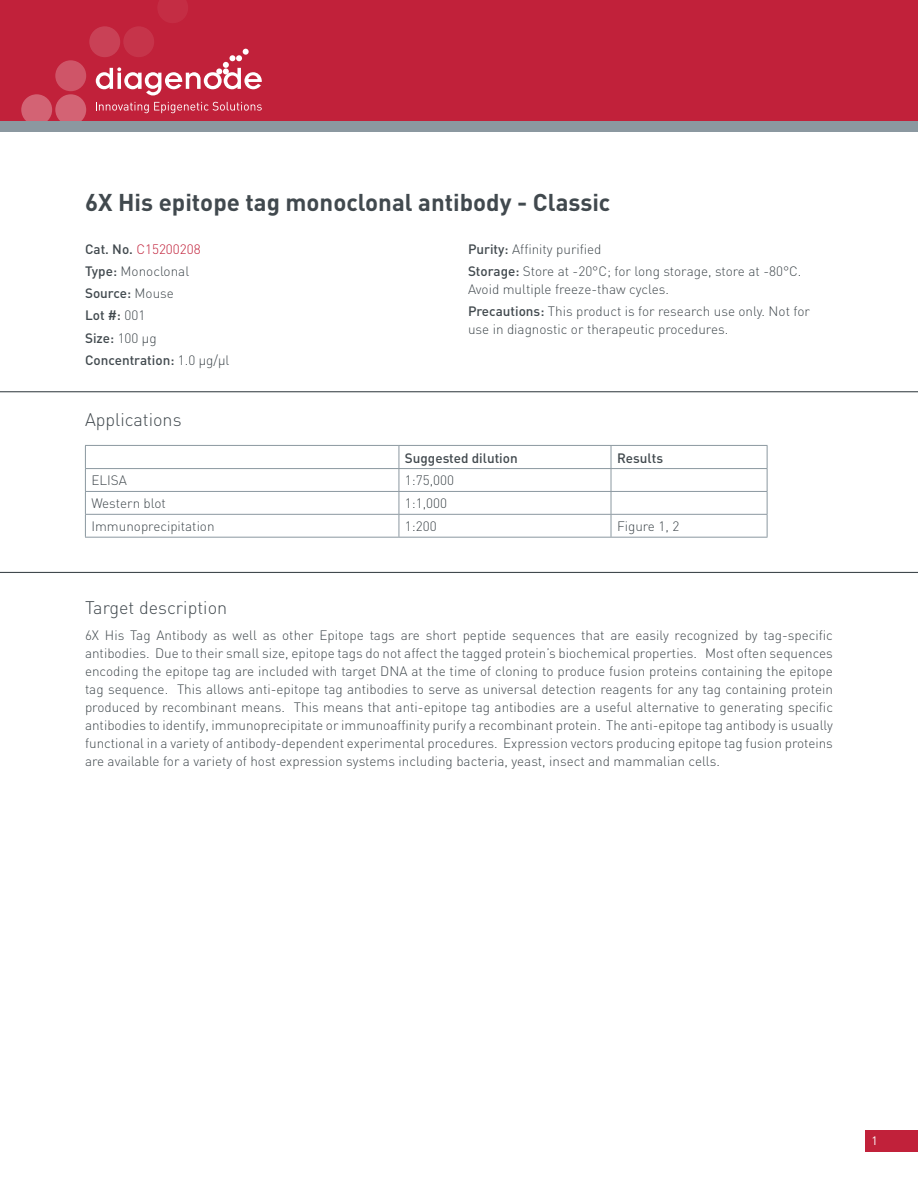
<style>
.page{position:relative;width:918px;height:1188px;background:#fff}
.page>*{position:absolute;margin:0;border:0;box-sizing:border-box;transform-origin:0 0}
.TITLE_1{font:700 24px "DIN";color:#41494e}
.TITLE_2{font:300 18px "DIN";color:#41494e}
.BODY_justifié{font:300 13.5px/18px "DIN";color:#41494e;text-align:justify}
.BODY_left{font:300 13.5px/18px "DIN";color:#41494e}
.TAB{font:300 13.5px "DIN";color:#41494e}
.BODY_left-2{font:500 13.5px "DIN";color:#41494e}
.TAB-2{font:500 13.5px "DIN";color:#41494e}
.BODY_left-3{font:300 13.5px "DIN";color:#c1213a}
.t1{font:12px "DIN";color:#fff}
.s1{font-weight:500;color:#41494e}
.s2{font-weight:500}
.s3{font-weight:300}
</style>
<div class="page">
<div style="left:865px;top:1131px;width:53px;height:21px;background:#c1213a"></div>
<div style="left:0;top:0;width:918px;height:121px;background:#c1213a"></div>
<div style="left:55px;top:94px;width:31px;height:31px;background:#d36374;border-radius:50%"></div>
<div style="left:21px;top:94px;width:31px;height:31px;background:#d36374;border-radius:50%"></div>
<div style="left:55px;top:60px;width:31px;height:31px;background:#cf5568;border-radius:50%"></div>
<div style="left:89px;top:26px;width:31px;height:31px;background:#c94156;border-radius:50%"></div>
<div style="left:123px;top:26px;width:31px;height:31px;background:#c6344a;border-radius:50%"></div>
<svg style="left:158px;top:0;width:30px;height:23px"></svg>
<div style="left:0;top:121px;width:918px;height:11px;background:#8b98a0"></div>
<svg style="left:96px;top:49px;width:166px;height:46px"></svg>
<svg style="left:96px;top:102px;width:166px;height:11px"></svg>
<hr style="left:85px;top:445px;width:314px;height:1px;background:#8b98a0">
<hr style="left:399px;top:445px;width:212px;height:1px;background:#8b98a0">
<hr style="left:611px;top:445px;width:156px;height:1px;background:#8b98a0">
<hr style="left:85px;top:468px;width:314px;height:1px;background:#8b98a0">
<hr style="left:399px;top:468px;width:212px;height:1px;background:#8b98a0">
<hr style="left:611px;top:468px;width:156px;height:1px;background:#8b98a0">
<hr style="left:85px;top:491px;width:314px;height:1px;background:#8b98a0">
<hr style="left:399px;top:491px;width:212px;height:1px;background:#8b98a0">
<hr style="left:611px;top:491px;width:156px;height:1px;background:#8b98a0">
<hr style="left:85px;top:514px;width:314px;height:1px;background:#8b98a0">
<svg style="left:85px;top:446px;width:1px;height:91px"></svg>
<hr style="left:399px;top:514px;width:212px;height:1px;background:#8b98a0">
<svg style="left:399px;top:446px;width:1px;height:91px"></svg>
<hr style="left:611px;top:514px;width:156px;height:1px;background:#8b98a0">
<svg style="left:611px;top:446px;width:1px;height:91px"></svg>
<svg style="left:767px;top:446px;width:1px;height:91px"></svg>
<hr style="left:85px;top:537px;width:314px;height:1px;background:#8b98a0">
<hr style="left:399px;top:537px;width:212px;height:1px;background:#8b98a0">
<hr style="left:611px;top:537px;width:156px;height:1px;background:#8b98a0">
<hr style="left:0;top:391px;width:918px;height:1px;background:#41494e">
<hr style="left:0;top:572px;width:918px;height:1px;background:#41494e">
<p class="TITLE_1" style="left:85px;top:187px;width:527px">6X His epitope tag monoclonal antibody - Classic</p>
<p class="BODY_left-3" style="left:85px;top:240px;width:117px"><span class="s1">Cat. No.</span> C15200208</p>
<p class="BODY_left" style="left:85px;top:262px;width:106px"><span class="s2">Type:</span> Monoclonal</p>
<p class="BODY_left-2" style="left:85px;top:285px;width:90px">Source: <span class="s3">Mouse</span></p>
<p class="BODY_left-2" style="left:85px;top:307px;width:62px">Lot #: <span class="s3">001</span></p>
<p class="BODY_left-2" style="left:85px;top:329px;width:73px">Size: <span class="s3">100 µg</span></p>
<p class="BODY_left-2" style="left:85px;top:351px;width:146px">Concentration: <span class="s3">1.0 µg/µl</span></p>
<p class="TITLE_2" style="left:85px;top:409px;width:98px">Applications</p>
<p class="BODY_left" style="left:468px;top:240px;width:135px"><span class="s2">Purity:</span> Affinity purified</p>
<p class="BODY_left" style="left:468px;top:262px;width:335px"><span class="s2">Storage:</span> Store at -20°C; for long storage, store at -80°C.<br>Avoid multiple freeze-thaw cycles.</p>
<p class="BODY_left" style="left:468px;top:302px;width:344px"><span class="s2">Precautions:</span> This product is for research use only. Not for use in diagnostic or therapeutic procedures.</p>
<p class="TAB-2" style="left:405px;top:449px;width:114px">Suggested dilution</p>
<p class="TAB-2" style="left:617px;top:449px;width:48px">Results</p>
<p class="TAB" style="left:91px;top:472px;width:37px">ELISA</p>
<p class="TAB" style="left:405px;top:472px;width:51px">1:75,000</p>
<p class="TAB" style="left:91px;top:495px;width:76px">Western blot</p>
<p class="TAB" style="left:405px;top:495px;width:44px">1:1,000</p>
<p class="TAB" style="left:91px;top:518px;width:125px">Immunoprecipitation</p>
<p class="TAB" style="left:405px;top:518px;width:33px">1:200</p>
<p class="TAB" style="left:617px;top:518px;width:64px">Figure 1, 2</p>
<p class="TITLE_2" style="left:85px;top:596px;width:144px">Target description</p>
<p class="BODY_justifié" style="left:85px;top:626px;width:749px">6X His Tag Antibody as well as other Epitope tags are short peptide sequences that are easily recognized by tag-specific antibodies. Due to their small size, epitope tags do not affect the tagged protein’s biochemical properties. Most often sequences encoding the epitope tag are included with target DNA at the time of cloning to produce fusion proteins containing the epitope tag sequence. This allows anti-epitope tag antibodies to serve as universal detection reagents for any tag containing protein produced by recombinant means. This means that anti-epitope tag antibodies are a useful alternative to generating specific antibodies to identify, immunoprecipitate or immunoaffinity purify a recombinant protein. The anti-epitope tag antibody is usually functional in a variety of antibody-dependent experimental procedures. Expression vectors producing epitope tag fusion proteins are available for a variety of host expression systems including bacteria, yeast, insect and mammalian cells.</p>
<p class="t1" style="left:871px;top:1133px;width:8px">1</p>
</div>
